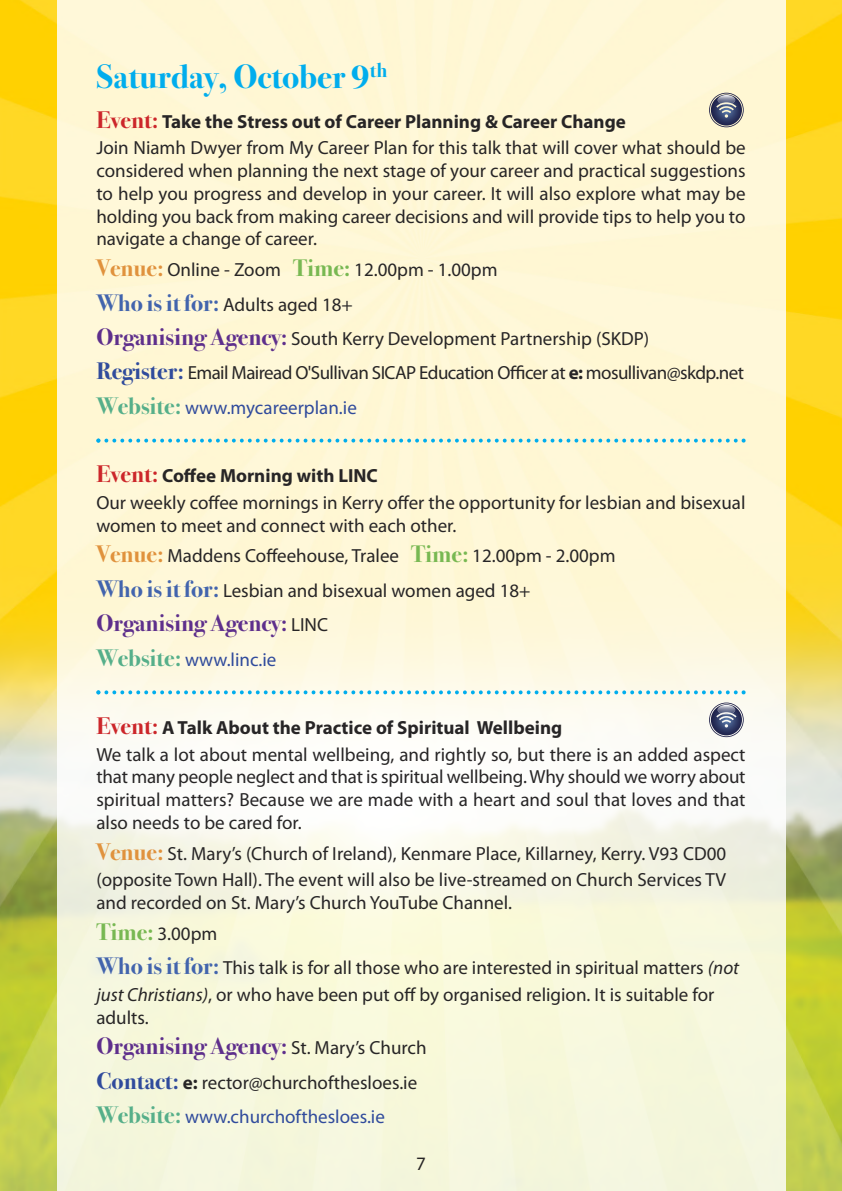
<style>
.page{position:relative;width:842px;height:1191px;background:#fff}
.page>*{position:absolute;margin:0;border:0;box-sizing:border-box;transform-origin:0 0}
.t1{font:700 34px "Bodoni Svty Two ITCTT";color:#00aded}
.t2{font:700 24px "Bodoni Svty Two ITCTT";color:#5e2f8c}
.t3{font:19px/22.8px "Myriad Pro";color:#272526}
.t4{font:700 19px "Myriad Pro";color:#272526}
.t5{font:19px "Myriad Pro";color:#304b9c}
.t6{font:19px "Myriad Pro";letter-spacing:-.03em;color:#272526}
.s1{font-family:"Bodoni Svty Two ITCTT";font-size:24px;color:#cc262a}
.s2{font-family:"Bodoni Svty Two ITCTT";font-weight:700;font-size:24px;color:#e0923d}
.s3{font-family:"Bodoni Svty Two ITCTT";font-weight:700;font-size:24px;color:#78b852}
.s4{font-family:"Bodoni Svty Two ITCTT";font-weight:700;font-size:24px;color:#4264ad}
.s5{font-family:"Bodoni Svty Two ITCTT";font-weight:700;font-size:24px;color:#5e2f8c}
.s6{font-family:"Bodoni Svty Two ITCTT";font-weight:700;font-size:24px;color:#304b9c}
.s7{font-weight:700}
.s8{font-family:"Bodoni Svty Two ITCTT";font-weight:700;font-size:24px;color:#56af8a}
.s9{font-family:"Myriad Pro";font-weight:400;font-size:19px;color:#272526}
.s10{font-style:italic}
</style>
<div class="page">
<img style="left:0;top:0;width:842px;height:1190px">
<div style="left:58px;top:0;width:728px;height:1190px;background:#fff;opacity:.83"></div>
<svg style="left:96px;top:438px;width:650px;height:4px;background:#a8dedd"></svg>
<svg style="left:96px;top:690px;width:650px;height:4px;background:#a3deeb"></svg>
<svg style="left:709px;top:93px;width:35px;height:34px"></svg>
<svg style="left:718px;top:95px;width:17px;height:10px"></svg>
<svg style="left:709px;top:702px;width:35px;height:35px"></svg>
<svg style="left:718px;top:705px;width:17px;height:9px"></svg>
<p class="t1" style="left:96px;top:64px;width:292px">Saturday, October 9<sup>th</sup></p>
<p class="t4" style="left:96px;top:114px;width:531px"><span class="s1">Event:</span> Take the Stress out of Career Planning &amp; Career Change</p>
<p class="t3" style="left:96px;top:138px;width:651px;text-align:justify">Join Niamh Dwyer from My Career Plan for this talk that will cover what should be considered when planning the next stage of your career and practical suggestions to help you progress and develop in your career. It will also explore what may be holding you back from making career decisions and will provide tips to help you to navigate a change of career.</p>
<p class="t3" style="left:96px;top:260px;width:403px"><span class="s2">Venue:</span> Online - Zoom <span class="s3">Time:</span> 12.00pm - 1.00pm</p>
<p class="t3" style="left:96px;top:294px;width:258px"><span class="s4">Who is it for:</span> Adults aged 18+</p>
<p class="t3" style="left:96px;top:329px;width:554px"><span class="s5">Organising Agency:</span> South Kerry Development Partnership (SKDP)</p>
<p class="t6" style="left:96px;top:366px;width:649px"><span class="s6">Register:</span> Email Mairead O'Sullivan SICAP Education Officer at <span class="s7">e:</span> mosullivan@skdp.net</p>
<p class="t5" style="left:96px;top:400px;width:262px"><span class="s8">Website:</span> www.mycareerplan.ie</p>
<p class="t4" style="left:96px;top:469px;width:283px"><span class="s1">Event:</span> Coffee Morning with LINC</p>
<p class="t3" style="left:96px;top:492px;width:651px">Our weekly coffee mornings in Kerry offer the opportunity for lesbian and bisexual women to meet and connect with each other.</p>
<p class="t3" style="left:96px;top:546px;width:521px"><span class="s2">Venue:</span> Maddens Coffeehouse, Tralee <span class="s3">Time:</span> 12.00pm - 2.00pm</p>
<p class="t3" style="left:96px;top:580px;width:436px"><span class="s4">Who is it for:</span> Lesbian and bisexual women aged 18+</p>
<p class="t2" style="left:96px;top:614px;width:233px">Organising Agency: <span class="s9">LINC</span></p>
<p class="t5" style="left:96px;top:652px;width:181px"><span class="s8">Website:</span> www.linc.ie</p>
<p class="t4" style="left:96px;top:720px;width:467px"><span class="s1">Event:</span> A Talk About the Practice of Spiritual Wellbeing</p>
<p class="t3" style="left:96px;top:744px;width:651px;text-align:justify">We talk a lot about mental wellbeing, and rightly so, but there is an added aspect that many people neglect and that is spiritual wellbeing. Why should we worry about spiritual matters? Because we are made with a heart and soul that loves and that also needs to be cared for.</p>
<p class="t3" style="left:96px;top:841px;width:631px;line-height:26.6px"><span class="s2">Venue:</span> St. Mary’s (Church of Ireland), Kenmare Place, Killarney, Kerry. V93 CD00 (opposite Town Hall). The event will also be live-streamed on Church Services TV</p>
<p class="t3" style="left:96px;top:893px;width:417px">and recorded on St. Mary’s Church YouTube Channel.</p>
<p class="t3" style="left:96px;top:923px;width:122px"><span class="s3">Time:</span> 3.00pm</p>
<p class="t3" style="left:96px;top:956px;width:644px;line-height:26.6px"><span class="s4">Who is it for:</span> This talk is for all those who are interested in spiritual matters <span class="s10">(not just Christians)</span>, or who have been put off by organised religion. It is suitable for</p>
<p class="t3" style="left:96px;top:1007px;width:54px">adults.</p>
<p class="t2" style="left:96px;top:1037px;width:332px">Organising Agency: <span class="s9">St. Mary’s Church</span></p>
<p class="t3" style="left:96px;top:1072px;width:322px"><span class="s6">Contact:</span> <span class="s7">e:</span> rector@churchofthesloes.ie</p>
<p class="t5" style="left:96px;top:1109px;width:290px"><span class="s8">Website:</span> www.churchofthesloes.ie</p>
<p class="t3" style="left:416px;top:1153px;width:11px">7</p>
</div>
